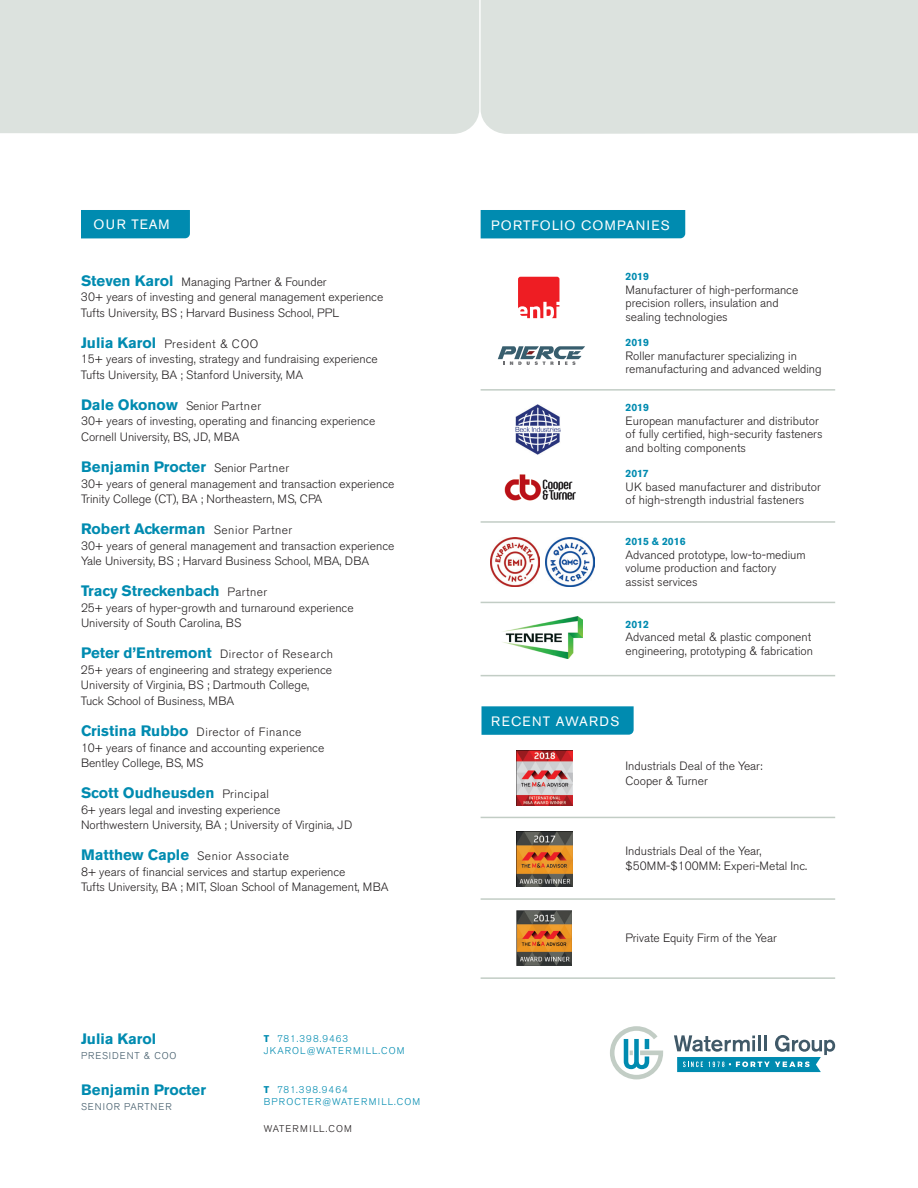
<style>
.page{position:relative;width:918px;height:1188px;background:#fff}
.page>*{position:absolute;margin:0;border:0;box-sizing:border-box;transform-origin:0 0}
.t1{font:700 15px "Akzidenz Grotesk BE";color:#008bb0}
.t2{font:13.5px "Akzidenz Grotesk BE";letter-spacing:.095em;color:#fff}
.t3{font:300 12px/15.6px "Akzidenz Grotesk BE";color:#231f20}
.t4{font:700 10.5px "Akzidenz Grotesk BE";color:#008bb0}
.t5{font:300 9.75px/12px "Akzidenz Grotesk BE";letter-spacing:.12em;color:#008bb0}
.t6{font:300 9.75px "Akzidenz Grotesk BE";letter-spacing:.095em;color:#405968}
.t7{font:300 9.75px "Akzidenz Grotesk BE";letter-spacing:.12em;color:#231f20}
.s1{font-weight:700;font-size:15px;color:#008bb0}
.s2{font-weight:300;font-size:12px;color:#231f20}
.s3{font-weight:700}
</style>
<div class="page">
<div style="left:81px;top:210px;width:109px;height:28px;background:#008bb0"></div>
<hr style="left:481px;top:521px;width:354px;height:2px;background:#c2cdc5">
<hr style="left:481px;top:602px;width:354px;height:1px;background:#c2cdc5">
<hr style="left:481px;top:675px;width:354px;height:1px;background:#c2cdc5">
<hr style="left:481px;top:898px;width:354px;height:2px;background:#c2cdc5">
<hr style="left:481px;top:817px;width:354px;height:1px;background:#c2cdc5">
<hr style="left:481px;top:977px;width:354px;height:2px;background:#c2cdc5">
<div style="left:0;top:0;width:479px;height:134px;background:#dce2de"></div>
<div style="left:481px;top:0;width:437px;height:134px;background:#dce2de"></div>
<svg style="left:482px;top:706px;width:152px;height:29px;background:#068db1"></svg>
<div style="left:481px;top:210px;width:204px;height:28px;background:#008bb0"></div>
<img style="left:517px;top:831px;width:55px;height:55px">
<img style="left:517px;top:750px;width:55px;height:55px">
<img style="left:517px;top:910px;width:55px;height:56px">
<img style="left:503px;top:617px;width:79px;height:42px">
<img style="left:504px;top:474px;width:72px;height:27px">
<svg style="left:610px;top:1026px;width:53px;height:53px"></svg>
<svg style="left:674px;top:1035px;width:161px;height:37px"></svg>
<hr style="left:481px;top:389px;width:354px;height:2px;background:#c2cdc5">
<svg style="left:518px;top:277px;width:41px;height:41px;background:#f1464b"></svg>
<img style="left:491px;top:537px;width:49px;height:49px">
<img style="left:545px;top:537px;width:49px;height:49px">
<img style="left:515px;top:404px;width:46px;height:50px">
<svg style="left:498px;top:346px;width:87px;height:19px"></svg>
<p class="t2" style="left:94px;top:217px;width:78px">OUR TEAM</p>
<p class="t3" style="left:81px;top:274px;width:304px"><span class="s1">Steven Karol</span> Managing Partner &amp; Founder<br>30+ years of investing and general management experience<br>Tufts University, BS ; Harvard Business School, PPL</p>
<p class="t3" style="left:81px;top:336px;width:298px"><span class="s1">Julia Karol</span> President &amp; COO<br>15+ years of investing, strategy and fundraising experience<br>Tufts University, BA ; Stanford University, MA</p>
<p class="t3" style="left:81px;top:398px;width:296px"><span class="s1">Dale Okonow</span> Senior Partner<br>30+ years of investing, operating and financing experience<br>Cornell University, BS, JD, MBA</p>
<p class="t1" style="left:81px;top:458px;width:210px">Benjamin Procter <span class="s2">Senior Partner</span></p>
<p class="t3" style="left:81px;top:476px;width:315px">30+ years of general management and transaction experience<br>Trinity College (CT), BA ; Northeastern, MS, CPA</p>
<p class="t1" style="left:81px;top:520px;width:213px">Robert Ackerman <span class="s2">Senior Partner</span></p>
<p class="t3" style="left:81px;top:538px;width:315px">30+ years of general management and transaction experience<br>Yale University, BS ; Harvard Business School, MBA, DBA</p>
<p class="t1" style="left:81px;top:582px;width:188px">Tracy Streckenbach <span class="s2">Partner</span></p>
<p class="t3" style="left:81px;top:600px;width:274px">25+ years of hyper-growth and turnaround experience<br>University of South Carolina, BS</p>
<p class="t3" style="left:81px;top:647px;width:253px"><span class="s1">Peter d’Entremont</span> Director of Research 25+ years of engineering and strategy experience University of Virginia, BS ; Dartmouth College, Tuck School of Business, MBA</p>
<p class="t3" style="left:81px;top:724px;width:245px"><span class="s1">Cristina Rubbo</span> Director of Finance<br>10+ years of finance and accounting experience<br>Bentley College, BS, MS</p>
<p class="t1" style="left:81px;top:784px;width:190px">Scott Oudheusden <span class="s2">Principal</span></p>
<p class="t3" style="left:81px;top:802px;width:273px">6+ years legal and investing experience<br>Northwestern University, BA ; University of Virginia, JD</p>
<p class="t3" style="left:81px;top:848px;width:309px"><span class="s1">Matthew Caple</span> Senior Associate<br>8+ years of financial services and startup experience<br>Tufts University, BA ; MIT, Sloan School of Management, MBA</p>
<p class="t1" style="left:81px;top:1030px;width:77px">Julia Karol</p>
<p class="t6" style="left:81px;top:1050px;width:97px">PRESIDENT &amp; COO</p>
<p class="t1" style="left:81px;top:1081px;width:127px">Benjamin Procter</p>
<p class="t6" style="left:81px;top:1101px;width:92px">SENIOR PARTNER</p>
<p class="t5" style="left:264px;top:1033px;width:142px"><span class="s3">T</span> 781.398.9463<br>JKAROL@WATERMILL.COM</p>
<p class="t5" style="left:264px;top:1084px;width:158px"><span class="s3">T</span> 781.398.9464<br>BPROCTER@WATERMILL.COM</p>
<p class="t7" style="left:264px;top:1123px;width:90px">WATERMILL.COM</p>
<p class="t2" style="left:491px;top:217px;width:180px">PORTFOLIO COMPANIES</p>
<p class="t4" style="left:626px;top:271px;width:25px">2019</p>
<p class="t3" style="left:626px;top:283px;width:174px;line-height:13.5px">Manufacturer of high-performance precision rollers, insulation and sealing technologies</p>
<p class="t4" style="left:626px;top:336px;width:25px">2019</p>
<p class="t3" style="left:626px;top:349px;width:198px;line-height:13.5px">Roller manufacturer specializing in remanufacturing and advanced welding</p>
<p class="t4" style="left:626px;top:402px;width:25px">2019</p>
<p class="t3" style="left:626px;top:414px;width:199px;line-height:13.5px">European manufacturer and distributor of fully certified, high-security fasteners and bolting components</p>
<p class="t4" style="left:626px;top:468px;width:25px">2017</p>
<p class="t3" style="left:626px;top:480px;width:197px;line-height:13.5px">UK based manufacturer and distributor of high-strength industrial fasteners</p>
<p class="t4" style="left:626px;top:536px;width:62px">2015 &amp; 2016</p>
<p class="t3" style="left:626px;top:548px;width:182px;line-height:13.5px">Advanced prototype, low-to-medium volume production and factory assist services</p>
<p class="t4" style="left:626px;top:618px;width:25px">2012</p>
<p class="t3" style="left:626px;top:631px;width:189px;line-height:13.5px">Advanced metal &amp; plastic component engineering, prototyping &amp; fabrication</p>
<p class="t2" style="left:491px;top:713px;width:130px">RECENT AWARDS</p>
<p class="t3" style="left:626px;top:759px;width:139px;line-height:15px">Industrials Deal of the Year:<br>Cooper &amp; Turner</p>
<p class="t3" style="left:626px;top:844px;width:183px;line-height:15px">Industrials Deal of the Year, $50MM-$100MM: Experi-Metal Inc.</p>
<p class="t3" style="left:626px;top:930px;width:153px">Private Equity Firm of the Year</p>
</div>
